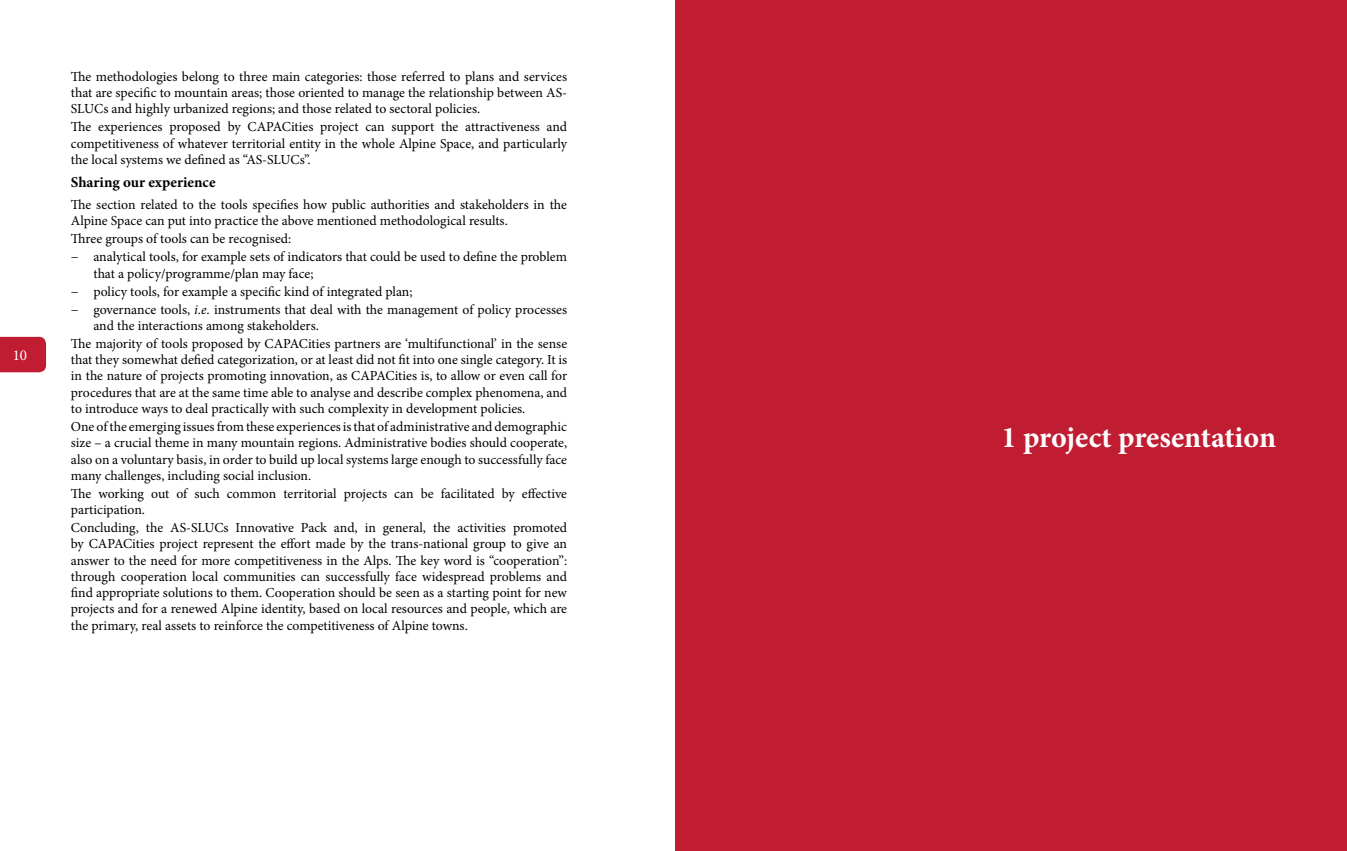
<style>
.page{position:relative;width:1347px;height:851px;background:#fff}
.page>*{position:absolute;margin:0;border:0;box-sizing:border-box;transform-origin:0 0}
.t1{font:700 30px "Minion Pro";letter-spacing:-.005em;color:#fff}
.t2{font:700 15px "Minion Pro";color:#000}
.t3{font:15px "Minion Pro";color:#fff}
.t4{font:13.75px/16.2px "Minion Pro";color:#000;text-align:justify}
.s1{font-style:italic}
</style>
<div class="page">
<div style="left:674px;top:0;width:672px;height:850px;background:#c01d32"></div>
<div style="left:0;top:337px;width:46px;height:35px;background:#c01d32"></div>
<p class="t3" style="left:13px;top:345px;width:16px">10</p>
<p class="t4" style="left:71px;top:68px;width:498px">The methodologies belong to three main categories: those referred to plans and services that are specific to mountain areas; those oriented to manage the relationship between AS-SLUCs and highly urbanized regions; and those related to sectoral policies.</p>
<p class="t4" style="left:71px;top:119px;width:498px">The experiences proposed by CAPACities project can support the attractiveness and competitiveness of whatever territorial entity in the whole Alpine Space, and particularly the local systems we defined as “AS-SLUCs”.</p>
<p class="t2" style="left:71px;top:172px;width:146px">Sharing our experience</p>
<p class="t4" style="left:71px;top:196px;width:498px">The section related to the tools specifies how public authorities and stakeholders in the<br>Alpine Space can put into practice the above mentioned methodological results.</p>
<p class="t4" style="left:71px;top:230px;width:497px;line-height:18px">Three groups of tools can be recognised:<br>− analytical tools, for example sets of indicators that could be used to define the problem</p>
<p class="t4" style="left:71px;top:264px;width:498px;line-height:18px;text-align:left;text-indent:22px">that a policy/programme/plan may face;<br>− policy tools, for example a specific kind of integrated plan;<br>− governance tools, <span class="s1">i.e.</span> instruments that deal with the management of policy processes</p>
<p class="t4" style="left:71px;top:316px;width:498px;line-height:18px;text-indent:22px">and the interactions among stakeholders.<br>The majority of tools proposed by CAPACities partners are ‘multifunctional’ in the sense</p>
<p class="t4" style="left:71px;top:351px;width:498px">that they somewhat defied categorization, or at least did not fit into one single category. It is in the nature of projects promoting innovation, as CAPACities is, to allow or even call for procedures that are at the same time able to analyse and describe complex phenomena, and to introduce ways to deal practically with such complexity in development policies.</p>
<p class="t4" style="left:71px;top:418px;width:498px">One of the emerging issues from these experiences is that of administrative and demographic size – a crucial theme in many mountain regions. Administrative bodies should cooperate, also on a voluntary basis, in order to build up local systems large enough to successfully face many challenges, including social inclusion.</p>
<p class="t4" style="left:71px;top:485px;width:498px">The working out of such common territorial projects can be facilitated by effective participation.</p>
<p class="t4" style="left:71px;top:519px;width:498px">Concluding, the AS-SLUCs Innovative Pack and, in general, the activities promoted by CAPACities project represent the effort made by the trans-national group to give an answer to the need for more competitiveness in the Alps. The key word is “cooperation”: through cooperation local communities can successfully face widespread problems and find appropriate solutions to them. Cooperation should be seen as a starting point for new projects and for a renewed Alpine identity, based on local resources and people, which are the primary, real assets to reinforce the competitiveness of Alpine towns.</p>
<h1 class="t1" style="left:1001px;top:416px;width:276px">1 project presentation</h1>
</div>
